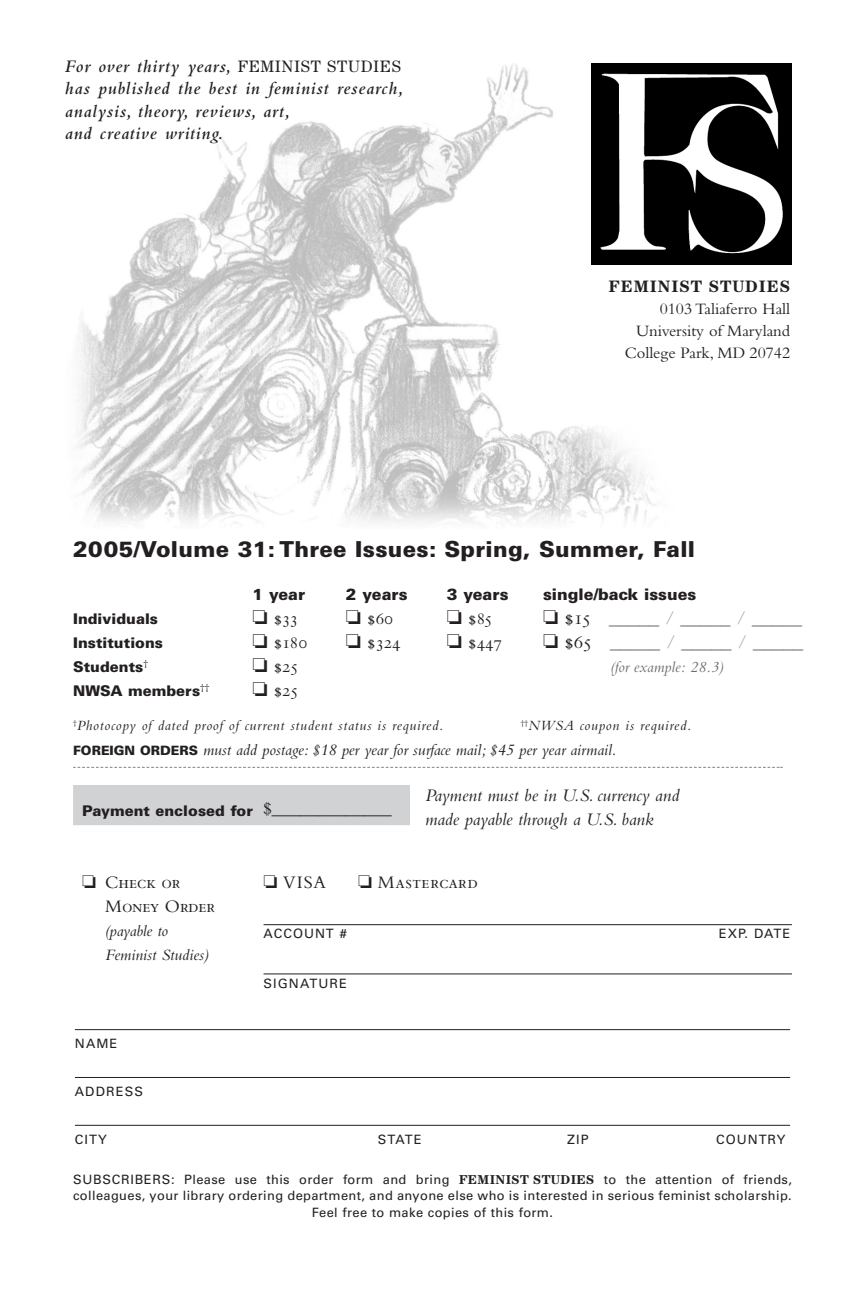
<style>
.page{position:relative;width:864px;height:1296px;background:#fff}
.page>*{position:absolute;margin:0;border:0;box-sizing:border-box;transform-origin:0 0}
.t1{font:900 22px "Univers";letter-spacing:.015em;color:#231f20}
.t2{font:20px/24px "Bembo SC";color:#6c6d70}
.t3{font:18.4px/22px "Bembo Semibold Italic Os F";letter-spacing:.05em;color:#231f20}
.t4{font:italic 18.4px/23.6px "Bembo";color:#231f20}
.t5{font:18.4px/24px "Bembo SC";color:#231f20}
.t6{font:18.4px "Bembo";color:#231f20}
.t7{font:18px/24px "Bembo SC";letter-spacing:-.02em;color:#231f20}
.t8{font:italic 16.6px/24px "Bembo";color:#231f20}
.t9{font:16.6px/22px "Bembo";color:#231f20;text-align:right}
.t10{font:700 16.6px "Century";letter-spacing:.055em;color:#231f20}
.t11{font:900 16px "Univers";color:#231f20}
.t12{font:italic 16px "Bembo";color:#6c6d70}
.t13{font:italic 14.8px "Bembo";letter-spacing:.05em;color:#231f20}
.t14{font:900 14.8px/24px "Univers";color:#231f20}
.t15{font:12.8px/16.6px "Univers";letter-spacing:.03em;color:#231f20;text-align:center}
.t16{font:12.8px "Univers";letter-spacing:.085em;color:#231f20}
.s1{font-family:"Century";font-size:16.6px}
.s2{color:#231f20}
.s3{color:#a8a9ad}
.s4{font-family:"Univers";font-weight:900;font-style:normal;font-size:12.8px}
.s5{font-family:"Century";font-weight:700}
</style>
<div class="page">
<div style="left:74px;top:786px;width:335px;height:39px;background:#d1d2d4"></div>
<div style="left:73px;top:785px;width:337px;height:40px;border:1px solid #d1d2d4"></div>
<img style="left:77px;top:64px;width:578px;height:459px">
<img style="left:591px;top:64px;width:201px;height:201px">
<svg style="left:73px;top:767px;width:710px;height:1px"></svg>
<hr style="left:264px;top:924px;width:528px;height:1px;background:#231f20">
<hr style="left:264px;top:973px;width:528px;height:1px;background:#231f20">
<hr style="left:75px;top:1029px;width:715px;height:1px;background:#231f20">
<hr style="left:75px;top:1077px;width:715px;height:1px;background:#231f20">
<hr style="left:75px;top:1125px;width:715px;height:1px;background:#231f20">
<h3 class="t3" style="left:65px;top:57px;width:340px">For over thirty years, <span class="s1">FEMINIST STUDIES </span>has published the best in feminist research, analysis, theory, reviews, art,<br>and creative writing.</h3>
<p class="t10" style="left:609px;top:280px;width:183px">FEMINIST STUDIES</p>
<p class="t9" style="left:625px;top:299px;width:167px">0103 Taliaferro Hall<br>University of Maryland<br>College Park, MD 20742</p>
<h1 class="t1" style="left:73px;top:542px;width:624px">2005/Volume 31: Three Issues: Spring, Summer, Fall</h1>
<p class="t14" style="left:73px;top:608px;width:138px">Individuals<br>Institutions<br>Students<sup>†<br></sup>NWSA members<sup>††</sup></p>
<p class="t11" style="left:252px;top:588px;width:54px">1 year</p>
<h3 class="t7" style="left:252px;top:608px;width:56px">❏ $33 ❏ $180 ❏ $25 ❏ $25</h3>
<p class="t11" style="left:346px;top:588px;width:63px">2 years</p>
<h3 class="t7" style="left:346px;top:608px;width:56px">❏ $60 ❏ $324</h3>
<p class="t11" style="left:447px;top:588px;width:63px">3 years</p>
<h3 class="t7" style="left:447px;top:608px;width:56px">❏ $85 ❏ $447</h3>
<p class="t11" style="left:543px;top:588px;width:155px">single/back issues</p>
<h2 class="t2" style="left:543px;top:608px;width:261px"><span class="s2">❏ $15</span> _____ <span class="s3">/</span> _____ <span class="s3">/</span> _____ <span class="s2">❏ $65</span> _____ <span class="s3">/</span> _____ <span class="s3">/</span> _____</h2>
<p class="t12" style="left:610px;top:661px;width:115px">(for example: 28.3)</p>
<p class="t13" style="left:73px;top:720px;width:372px"><sup>†</sup>Photocopy of dated proof of current student status is required.</p>
<p class="t13" style="left:521px;top:720px;width:172px"><sup>††</sup>NWSA coupon is required.</p>
<p class="t8" style="left:73px;top:739px;width:545px"><span class="s4">FOREIGN ORDERS</span> must add postage: $18 per year for surface mail; $45 per year airmail.</p>
<p class="t14" style="left:82px;top:800px;width:172px">Payment enclosed for</p>
<h3 class="t6" style="left:264px;top:801px;width:130px">$_____________</h3>
<h3 class="t4" style="left:425px;top:785px;width:256px">Payment must be in U.S. currency and made payable through a U.S. bank</h3>
<h3 class="t5" style="left:105px;top:872px;width:112px;text-indent:-23px">❏ Check or<br>Money Order</h3>
<p class="t8" style="left:105px;top:920px;width:106px">(payable to<br>Feminist Studies)</p>
<h3 class="t5" style="left:264px;top:872px;width:64px">❏ VISA</h3>
<h3 class="t5" style="left:358px;top:872px;width:121px">❏ Mastercard</h3>
<p class="t16" style="left:264px;top:929px;width:85px">ACCOUNT #</p>
<p class="t15" style="left:719px;top:926px;width:73px">EXP. DATE</p>
<p class="t16" style="left:264px;top:978px;width:85px">SIGNATURE</p>
<p class="t15" style="left:75px;top:1036px;width:44px">NAME</p>
<p class="t16" style="left:75px;top:1087px;width:69px">ADDRESS</p>
<p class="t15" style="left:75px;top:1132px;width:33px">CITY</p>
<p class="t15" style="left:378px;top:1132px;width:45px">STATE</p>
<p class="t15" style="left:567px;top:1132px;width:23px">ZIP</p>
<p class="t16" style="left:716px;top:1135px;width:71px">COUNTRY</p>
<p class="t15" style="left:73px;top:1172px;width:720px">SUBSCRIBERS: Please use this order form and bring <span class="s5">FEMINIST STUDIES</span> to the attention of friends, colleagues, your library ordering department, and anyone else who is interested in serious feminist scholarship.<br>Feel free to make copies of this form.</p>
</div>
